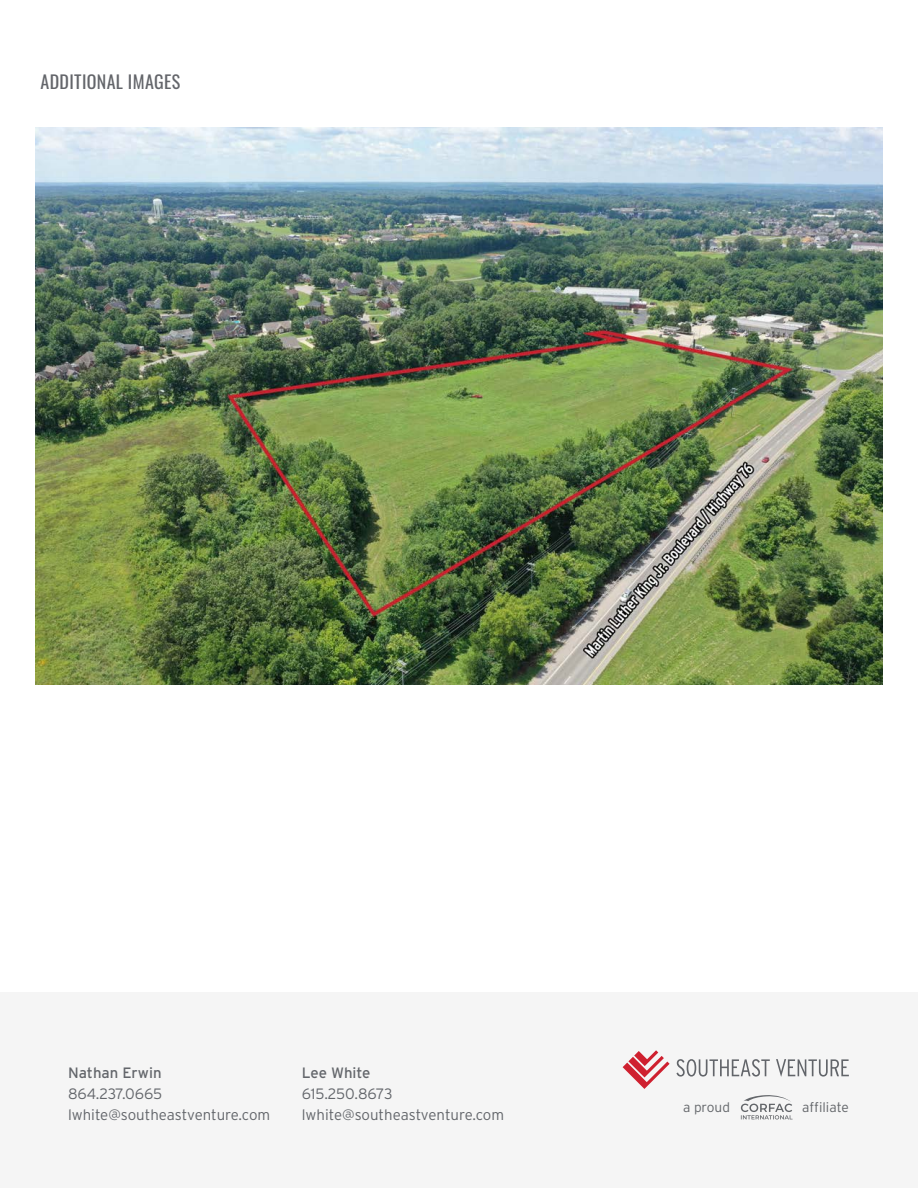
<style>
.page{position:relative;width:918px;height:1188px;background:#fff}
.page>*{position:absolute;margin:0;border:0;box-sizing:border-box;transform-origin:0 0}
.Headline{font:18px "Oswald";letter-spacing:.02em;color:#63656a}
.t1{font:300 15px/21px "Interstate";color:#63666b}
.t2{font:15px "Interstate";color:#63666b}
.t3{font:300 13.65px "Interstate";color:#63666a}
</style>
<div class="page">
<div style="left:0;top:992px;width:918px;height:196px;background:#f5f5f5"></div>
<svg style="left:623px;top:1050px;width:47px;height:39px"></svg>
<svg style="left:676px;top:1059px;width:94px;height:18px"></svg>
<svg style="left:776px;top:1059px;width:73px;height:18px"></svg>
<svg style="left:741px;top:1095px;width:52px;height:24px"></svg>
<img style="left:36px;top:127px;width:846px;height:558px">
<p class="Headline" style="left:40px;top:66px;width:141px">ADDITIONAL IMAGES</p>
<p class="t2" style="left:68px;top:1064px;width:95px">Nathan Erwin</p>
<p class="t1" style="left:68px;top:1083px;width:204px">864.237.0665 lwhite@southeastventure.com</p>
<p class="t2" style="left:302px;top:1064px;width:70px">Lee White</p>
<p class="t1" style="left:302px;top:1083px;width:204px">615.250.8673 lwhite@southeastventure.com</p>
<p class="t3" style="left:683px;top:1099px;width:48px">a proud</p>
<p class="t3" style="left:802px;top:1099px;width:48px">affiliate</p>
</div>
